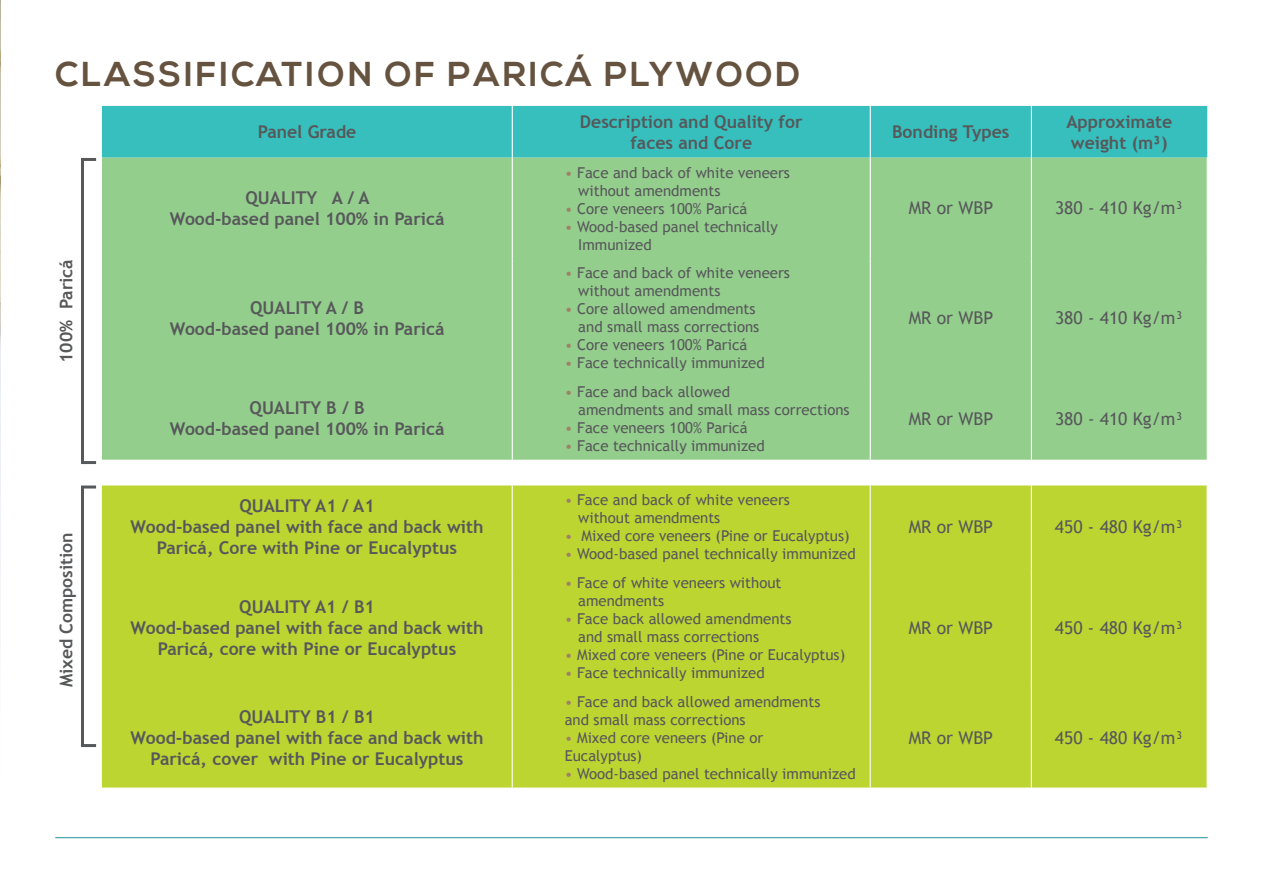
<style>
.page{position:relative;width:1263px;height:893px;background:#fff}
.page>*{position:absolute;margin:0;border:0;box-sizing:border-box;transform-origin:0 0}
.t1{font:700 34.5px "Nexa";letter-spacing:.08em;color:#655340}
.t2{font:700 17.55px/21.1px "Trebuchet MS";color:#57585a;text-align:center}
.t3{font:17.55px "Trebuchet MS";color:#57585a}
.t4{font:15px/18px "Trebuchet MS";color:#57585a}
.s1{color:#9e8266}
</style>
<div class="page">
<hr style="left:55px;top:837px;width:1153px;height:1px;background:#1f929b">
<img style="left:0;top:0;width:1px;height:620px">
<div style="left:102px;top:106px;width:1105px;height:52px;background:#36bfbd"></div>
<div style="left:102px;top:158px;width:1105px;height:302px;background:#94ce8d"></div>
<hr style="left:512px;top:106px;width:1px;height:52px;background:#fff">
<hr style="left:870px;top:106px;width:1px;height:52px;background:#fff">
<hr style="left:1031px;top:106px;width:1px;height:52px;background:#fff">
<hr style="left:512px;top:158px;width:1px;height:100px;background:#fff">
<hr style="left:870px;top:158px;width:1px;height:100px;background:#fff">
<hr style="left:1031px;top:158px;width:1px;height:100px;background:#fff">
<hr style="left:512px;top:258px;width:1px;height:119px;background:#fff">
<hr style="left:870px;top:258px;width:1px;height:119px;background:#fff">
<hr style="left:1031px;top:258px;width:1px;height:119px;background:#fff">
<hr style="left:512px;top:377px;width:1px;height:83px;background:#fff">
<hr style="left:870px;top:377px;width:1px;height:83px;background:#fff">
<hr style="left:1031px;top:377px;width:1px;height:83px;background:#fff">
<div style="left:102px;top:485px;width:1104px;height:302px;background:#bcd531"></div>
<hr style="left:512px;top:485px;width:1px;height:83px;background:#fff">
<hr style="left:870px;top:485px;width:1px;height:83px;background:#fff">
<hr style="left:1031px;top:485px;width:1px;height:83px;background:#fff">
<hr style="left:512px;top:568px;width:1px;height:119px;background:#fff">
<hr style="left:870px;top:568px;width:1px;height:119px;background:#fff">
<hr style="left:1031px;top:568px;width:1px;height:119px;background:#fff">
<hr style="left:512px;top:687px;width:1px;height:100px;background:#fff">
<hr style="left:870px;top:687px;width:1px;height:100px;background:#fff">
<hr style="left:1031px;top:687px;width:1px;height:100px;background:#fff">
<div style="left:81px;top:158px;width:17px;height:306px;border:3px solid #57585a"></div>
<div style="left:81px;top:485px;width:17px;height:262px;border:3px solid #57585a"></div>
<h1 class="t1" style="left:55px;top:54px;width:746px">CLASSIFICATION OF PARICÁ PLYWOOD</h1>
<p class="t2" style="left:258px;top:121px;width:100px">Panel Grade</p>
<p class="t2" style="left:580px;top:111px;width:224px">Description and Quality for faces and Core</p>
<p class="t2" style="left:892px;top:121px;width:119px">Bonding Types</p>
<p class="t2" style="left:1066px;top:111px;width:107px;text-align:left">Approximate weight (m³)</p>
<p class="t2" style="left:170px;top:187px;width:276px">QUALITY A / A<br>Wood-based panel 100% in Paricá</p>
<p class="t4" style="left:578px;top:163px;width:213px;text-indent:-14px"><span class="s1">•</span> Face and back of white veneers without amendments</p>
<p class="t4" style="left:565px;top:199px;width:184px"><span class="s1">•</span> Core veneers 100% Paricá</p>
<p class="t4" style="left:578px;top:217px;width:201px;text-indent:-14px"><span class="s1">•</span> Wood-based panel technically<br>Immunized</p>
<p class="t3" style="left:909px;top:198px;width:86px">MR or WBP</p>
<p class="t3" style="left:1055px;top:198px;width:130px">380 - 410 Kg/m³</p>
<p class="t2" style="left:56px;top:363px;width:105px;rotate:-90deg">100% Paricá</p>
<p class="t2" style="left:56px;top:687px;width:157px;rotate:-90deg">Mixed Composition</p>
<p class="t2" style="left:170px;top:297px;width:276px">QUALITY A / B<br>Wood-based panel 100% in Paricá</p>
<p class="t2" style="left:170px;top:397px;width:276px">QUALITY B / B<br>Wood-based panel 100% in Paricá</p>
<p class="t4" style="left:578px;top:264px;width:213px;text-indent:-14px"><span class="s1">•</span> Face and back of white veneers without amendments</p>
<p class="t4" style="left:565px;top:300px;width:196px;text-align:right"><span class="s1">•</span> Core allowed amendments and small mass corrections</p>
<p class="t4" style="left:565px;top:336px;width:184px"><span class="s1">•</span> Core veneers 100% Paricá</p>
<p class="t4" style="left:565px;top:354px;width:201px"><span class="s1">•</span> Face technically immunized</p>
<p class="t4" style="left:578px;top:383px;width:273px;text-indent:-14px"><span class="s1">•</span> Face and back allowed<br>amendments and small mass corrections</p>
<p class="t4" style="left:565px;top:419px;width:184px"><span class="s1">•</span> Face veneers 100% Paricá</p>
<p class="t4" style="left:565px;top:437px;width:201px"><span class="s1">•</span> Face technically immunized</p>
<p class="t2" style="left:131px;top:495px;width:354px">QUALITY A1 / A1<br>Wood-based panel with face and back with<br>Paricá, Core with Pine or Eucalyptus</p>
<p class="t4" style="left:578px;top:491px;width:213px;text-indent:-14px"><span class="s1">•</span> Face and back of white veneers without amendments</p>
<p class="t4" style="left:565px;top:527px;width:287px"><span class="s1">•</span> Mixed core veneers (Pine or Eucalyptus)</p>
<p class="t4" style="left:565px;top:545px;width:293px"><span class="s1">•</span> Wood-based panel technically immunized</p>
<p class="t2" style="left:131px;top:596px;width:354px">QUALITY A1 / B1<br>Wood-based panel with face and back with<br>Paricá, core with Pine or Eucalyptus</p>
<p class="t2" style="left:131px;top:706px;width:354px">QUALITY B1 / B1<br>Wood-based panel with face and back with<br>Paricá, cover with Pine or Eucalyptus</p>
<p class="t4" style="left:578px;top:574px;width:205px;text-indent:-14px"><span class="s1">•</span> Face of white veneers without amendments</p>
<p class="t4" style="left:578px;top:610px;width:215px;text-indent:-14px"><span class="s1">•</span> Face back allowed amendments and small mass corrections</p>
<p class="t4" style="left:565px;top:646px;width:282px"><span class="s1">•</span> Mixed core veneers (Pine or Eucalyptus)</p>
<p class="t4" style="left:565px;top:664px;width:201px"><span class="s1">•</span> Face technically immunized</p>
<p class="t4" style="left:565px;top:693px;width:257px"><span class="s1">•</span> Face and back allowed amendments and small mass corrections</p>
<p class="t4" style="left:565px;top:729px;width:200px"><span class="s1">•</span> Mixed core veneers (Pine or<br>Eucalyptus)</p>
<p class="t4" style="left:565px;top:765px;width:293px"><span class="s1">•</span> Wood-based panel technically immunized</p>
<p class="t3" style="left:909px;top:308px;width:86px">MR or WBP</p>
<p class="t3" style="left:1055px;top:308px;width:130px">380 - 410 Kg/m³</p>
<p class="t3" style="left:909px;top:408px;width:86px">MR or WBP</p>
<p class="t3" style="left:1055px;top:408px;width:130px">380 - 410 Kg/m³</p>
<p class="t3" style="left:909px;top:517px;width:86px">MR or WBP</p>
<p class="t3" style="left:1055px;top:517px;width:130px">450 - 480 Kg/m³</p>
<p class="t3" style="left:909px;top:617px;width:86px">MR or WBP</p>
<p class="t3" style="left:1055px;top:617px;width:130px">450 - 480 Kg/m³</p>
<p class="t3" style="left:909px;top:727px;width:86px">MR or WBP</p>
<p class="t3" style="left:1055px;top:727px;width:130px">450 - 480 Kg/m³</p>
</div>
